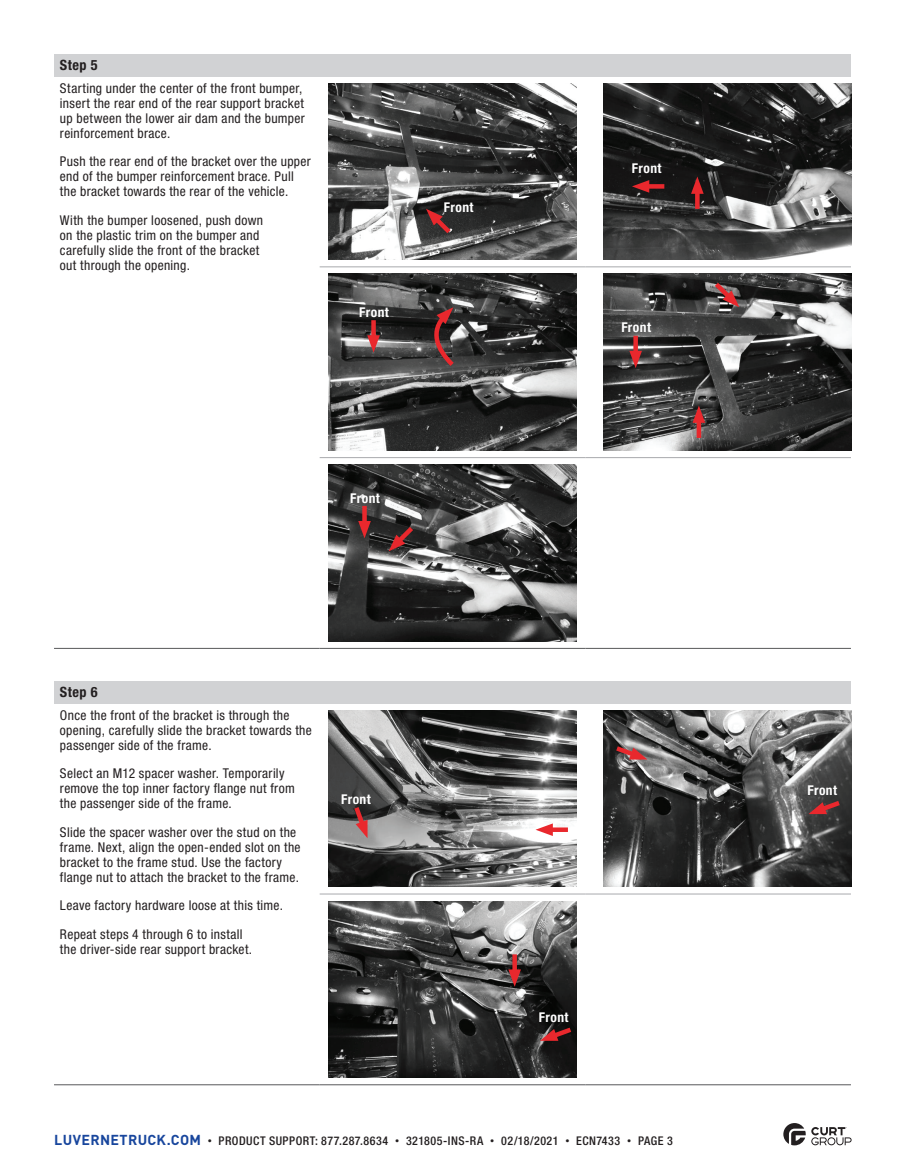
<style>
.page{position:relative;width:905px;height:1175px;background:#fff}
.page>*{position:absolute;margin:0;border:0;box-sizing:border-box;transform-origin:0 0}
.t1{font:700 condensed 14.25px "Helvetica Neue LT Std";letter-spacing:.035em;color:#231f20}
.t2{font:condensed 13.5px/15px "Helvetica Neue LT Std";letter-spacing:.025em;color:#231f20}
.t3{font:700 condensed 13.5px "Helvetica Neue LT Std";letter-spacing:.03em;color:#fff}
.t4{font:500 condensed 12px "Helvetica Neue LT Std";letter-spacing:.04em;color:#231f20}
.s1{font-family:"DINOT";font-weight:700;font-stretch:normal;font-size:14.25px;color:#18469d}
.s2{font-family:"DINOT";font-weight:400;font-stretch:normal;font-size:9px}
</style>
<div class="page">
<svg style="left:783px;top:1123px;width:68px;height:22px"></svg>
<div style="left:54px;top:54px;width:796px;height:22px;background:#d1d2d4"></div>
<hr style="left:320px;top:648px;width:265px;height:1px;background:#57585a">
<hr style="left:585px;top:648px;width:265px;height:1px;background:#57585a">
<hr style="left:54px;top:648px;width:266px;height:1px;background:#57585a">
<hr style="left:320px;top:266px;width:265px;height:1px;background:#a8a9ad">
<hr style="left:585px;top:266px;width:265px;height:1px;background:#a8a9ad">
<hr style="left:320px;top:457px;width:265px;height:1px;background:#a8a9ad">
<hr style="left:585px;top:457px;width:265px;height:1px;background:#a8a9ad">
<img style="left:329px;top:83px;width:247px;height:177px">
<img style="left:603px;top:83px;width:248px;height:177px">
<img style="left:329px;top:274px;width:247px;height:176px">
<img style="left:603px;top:274px;width:248px;height:176px">
<img style="left:329px;top:464px;width:247px;height:177px">
<div style="left:54px;top:681px;width:796px;height:22px;background:#d1d2d4"></div>
<hr style="left:320px;top:1084px;width:265px;height:1px;background:#57585a">
<hr style="left:585px;top:1084px;width:265px;height:1px;background:#57585a">
<hr style="left:54px;top:1084px;width:266px;height:1px;background:#57585a">
<hr style="left:320px;top:893px;width:265px;height:1px;background:#a8a9ad">
<hr style="left:585px;top:893px;width:265px;height:1px;background:#a8a9ad">
<img style="left:329px;top:710px;width:247px;height:177px">
<img style="left:603px;top:710px;width:248px;height:177px">
<img style="left:329px;top:901px;width:247px;height:176px">
<svg style="left:426px;top:209px;width:29px;height:29px"></svg>
<svg style="left:695px;top:194px;width:4px;height:15px"></svg>
<svg style="left:691px;top:176px;width:12px;height:18px"></svg>
<svg style="left:710px;top:278px;width:29px;height:29px"></svg>
<div style="left:696px;top:416px;width:5px;height:22px;background:#e9282d"></div>
<svg style="left:692px;top:405px;width:13px;height:18px"></svg>
<svg style="left:429px;top:307px;width:29px;height:64px;background:#5c3a3b"></svg>
<div style="left:643px;top:184px;width:21px;height:5px;background:#e9282d"></div>
<svg style="left:632px;top:180px;width:17px;height:13px"></svg>
<div style="left:371px;top:320px;width:5px;height:22px;background:#e9282d"></div>
<svg style="left:367px;top:335px;width:13px;height:17px"></svg>
<svg style="left:388px;top:522px;width:30px;height:29px"></svg>
<div style="left:633px;top:336px;width:5px;height:21px;background:#e9282d"></div>
<svg style="left:629px;top:351px;width:13px;height:17px"></svg>
<div style="left:362px;top:506px;width:5px;height:21px;background:#e9282d"></div>
<svg style="left:358px;top:521px;width:13px;height:17px"></svg>
<div style="left:546px;top:827px;width:22px;height:5px;background:#e9282d"></div>
<svg style="left:535px;top:823px;width:18px;height:13px"></svg>
<div style="left:512px;top:954px;width:5px;height:21px;background:#e9282d"></div>
<svg style="left:508px;top:969px;width:13px;height:17px"></svg>
<svg style="left:611px;top:742px;width:36px;height:19px"></svg>
<svg style="left:350px;top:802px;width:19px;height:36px"></svg>
<svg style="left:808px;top:797px;width:36px;height:19px"></svg>
<svg style="left:540px;top:1024px;width:36px;height:18px"></svg>
<p class="t1" style="left:60px;top:56px;width:39px">Step 5</p>
<p class="t2" style="left:60px;top:80px;width:246px">Starting under the center of the front bumper, insert the rear end of the rear support bracket up between the lower air dam and the bumper reinforcement brace.</p>
<p class="t2" style="left:60px;top:154px;width:252px">Push the rear end of the bracket over the upper end of the bumper reinforcement brace. Pull the bracket towards the rear of the vehicle.</p>
<p class="t2" style="left:60px;top:212px;width:205px">With the bumper loosened, push down on the plastic trim on the bumper and carefully slide the front of the bracket out through the opening.</p>
<p class="t3" style="left:359px;top:304px;width:31px">Front</p>
<p class="t3" style="left:444px;top:199px;width:31px">Front</p>
<p class="t3" style="left:350px;top:489px;width:31px">Front</p>
<p class="t3" style="left:632px;top:160px;width:31px">Front</p>
<p class="t3" style="left:621px;top:319px;width:31px">Front</p>
<p class="t1" style="left:60px;top:683px;width:39px">Step 6</p>
<p class="t2" style="left:60px;top:707px;width:253px">Once the front of the bracket is through the opening, carefully slide the bracket towards the passenger side of the frame.</p>
<p class="t2" style="left:60px;top:766px;width:236px">Select an M12 spacer washer. Temporarily remove the top inner factory flange nut from the passenger side of the frame.</p>
<p class="t2" style="left:60px;top:824px;width:242px">Slide the spacer washer over the stud on the frame. Next, align the open-ended slot on the bracket to the frame stud. Use the factory flange nut to attach the bracket to the frame.</p>
<p class="t2" style="left:60px;top:891px;width:224px;line-height:28.5px">Leave factory hardware loose at this time.<br>Repeat steps 4 through 6 to install</p>
<p class="t2" style="left:60px;top:941px;width:194px">the driver-side rear support bracket.</p>
<p class="t3" style="left:341px;top:790px;width:31px">Front</p>
<p class="t3" style="left:539px;top:1009px;width:31px">Front</p>
<p class="t4" style="left:54px;top:1133px;width:620px"><span class="s1">LUVERNETRUCK.COM</span> <span class="s2">•</span> PRODUCT SUPPORT: 877.287.8634 <span class="s2">•</span> 321805-INS-RA <span class="s2">•</span> 02/18/2021 <span class="s2">•</span> ECN7433 <span class="s2">•</span> PAGE 3</p>
<p class="t3" style="left:807px;top:782px;width:31px">Front</p>
</div>
